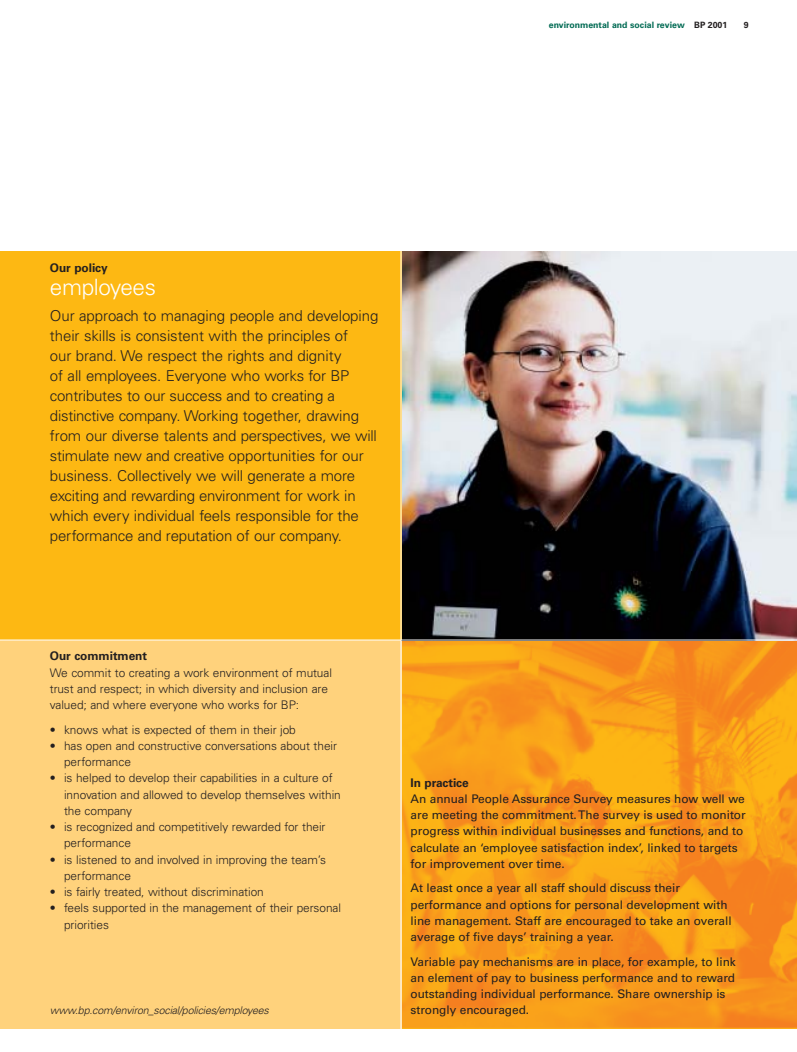
<style>
.page{position:relative;width:797px;height:1052px;background:#fff}
.page>*{position:absolute;margin:0;border:0;box-sizing:border-box;transform-origin:0 0}
.t1{font:300 22.5px "Univers";letter-spacing:-.015em;color:#fff}
.t2{font:300 15px/20px "Univers";letter-spacing:-.005em;color:#231f20}
.t3{font:11.88px/16.2px "Univers";letter-spacing:-.005em;color:#231f20}
.t4{font:300 11.88px/16.2px "Univers";letter-spacing:-.005em;color:#231f20}
.t5{font:700 11.88px "Univers";letter-spacing:-.005em;color:#231f20}
.t6{font:italic 300 10.62px "Univers";letter-spacing:-.015em;color:#231f20}
.t7{font:700 8.75px "Univers";color:#006a53}
.t8{font:700 8.75px "Univers";color:#231f20}
.s1{color:#231f20}
</style>
<div class="page">
<img style="left:401px;top:640px;width:395px;height:388px">
<div style="left:0;top:640px;width:401px;height:388px;background:#ffd27c"></div>
<img style="left:401px;top:252px;width:395px;height:387px">
<div style="left:0;top:252px;width:401px;height:388px;background:#fdb813"></div>
<hr style="left:400px;top:244px;width:1px;height:787px;background:#fff">
<hr style="left:0;top:639px;width:796px;height:1px;background:#fff">
<p class="t7" style="left:548px;top:22px;width:180px">environmental and social review <span class="s1">BP 2001</span></p>
<p class="t8" style="left:743px;top:22px;width:6px">9</p>
<p class="t5" style="left:50px;top:263px;width:59px">Our policy</p>
<h1 class="t1" style="left:50px;top:278px;width:108px">employees</h1>
<p class="t2" style="left:50px;top:307px;width:330px">Our approach to managing people and developing their skills is consistent with the principles of<br>our brand. We respect the rights and dignity<br>of all employees. Everyone who works for BP contributes to our success and to creating a distinctive company. Working together, drawing from our diverse talents and perspectives, we will stimulate new and creative opportunities for our business. Collectively we will generate a more exciting and rewarding environment for work in which every individual feels responsible for the performance and reputation of our company.</p>
<p class="t5" style="left:50px;top:651px;width:99px">Our commitment</p>
<p class="t4" style="left:50px;top:665px;width:283px">We commit to creating a work environment of mutual trust and respect; in which diversity and inclusion are valued; and where everyone who works for BP:</p>
<p class="t4" style="left:50px;top:722px;width:247px">• knows what is expected of them in their job</p>
<p class="t4" style="left:64px;top:738px;width:274px;text-indent:-14px">• has open and constructive conversations about their performance</p>
<p class="t4" style="left:64px;top:771px;width:278px;text-indent:-14px">• is helped to develop their capabilities in a culture of innovation and allowed to develop themselves within the company</p>
<p class="t4" style="left:64px;top:819px;width:263px;text-indent:-14px">• is recognized and competitively rewarded for their performance</p>
<p class="t4" style="left:64px;top:852px;width:263px;text-indent:-14px">• is listened to and involved in improving the team’s performance</p>
<p class="t4" style="left:50px;top:884px;width:215px">• is fairly treated, without discrimination</p>
<p class="t4" style="left:64px;top:901px;width:278px;text-indent:-14px">• feels supported in the management of their personal priorities</p>
<p class="t6" style="left:50px;top:1006px;width:220px">www.bp.com/environ_social/policies/employees</p>
<p class="t5" style="left:410px;top:778px;width:60px">In practice</p>
<p class="t3" style="left:410px;top:791px;width:336px">An annual People Assurance Survey measures how well we are meeting the commitment. The survey is used to monitor progress within individual businesses and functions, and to calculate an ‘employee satisfaction index’, linked to targets for improvement over time.</p>
<p class="t3" style="left:410px;top:880px;width:322px">At least once a year all staff should discuss their performance and options for personal development with line management. Staff are encouraged to take an overall average of five days’ training a year.</p>
<p class="t3" style="left:410px;top:954px;width:326px">Variable pay mechanisms are in place, for example, to link an element of pay to business performance and to reward outstanding individual performance. Share ownership is strongly encouraged.</p>
</div>
